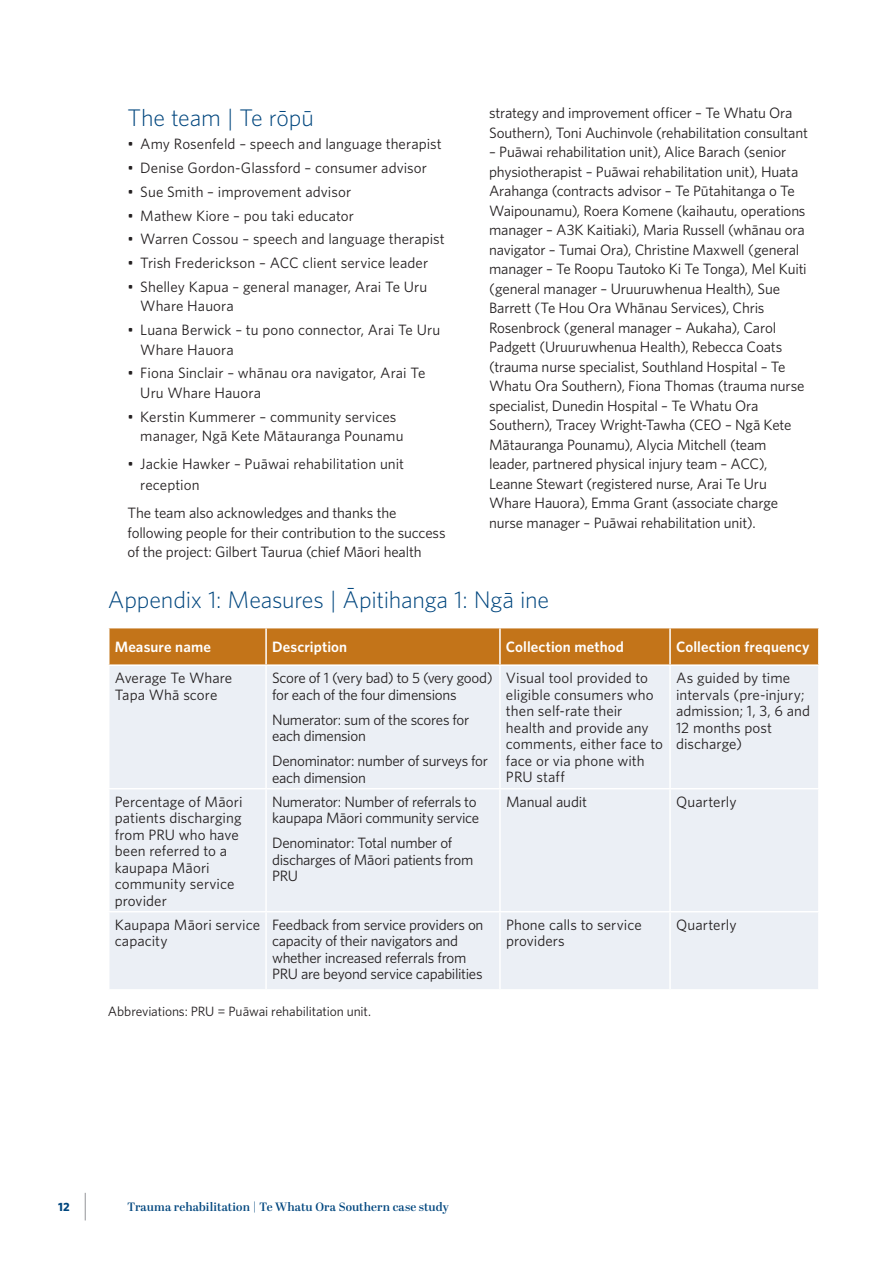
<style>
.page{position:relative;width:893px;height:1263px;background:#fff}
.page>*{position:absolute;margin:0;border:0;box-sizing:border-box;transform-origin:0 0}
.t1{font:300 24px "Whitney";letter-spacing:-.01em;color:#00467e}
.t2{font:15px/16.5px "Whitney";letter-spacing:-.01em;color:#231f20}
.t3{font:600 15px "Whitney";letter-spacing:.005em;color:#fff}
.t4{font:13.5px "Whitney";letter-spacing:-.01em;color:#231f20}
.t5{font:600 12px "Abril Display";letter-spacing:.005em;color:#00467e}
.t6{font:700 12px "Whitney";color:#00467e}
</style>
<div class="page">
<svg style="left:85px;top:1193px;width:1px;height:27px"></svg>
<div style="left:109px;top:628px;width:709px;height:36px;background:#c37419"></div>
<div style="left:109px;top:666px;width:709px;height:323px;background:#ebeff5"></div>
<hr style="left:265px;top:666px;width:2px;height:122px;background:#fff">
<hr style="left:499px;top:666px;width:2px;height:122px;background:#fff">
<hr style="left:669px;top:666px;width:2px;height:122px;background:#fff">
<hr style="left:108px;top:788px;width:158px;height:1px;background:#fff">
<hr style="left:266px;top:788px;width:234px;height:1px;background:#fff">
<hr style="left:265px;top:789px;width:2px;height:122px;background:#fff">
<hr style="left:500px;top:788px;width:170px;height:1px;background:#fff">
<hr style="left:499px;top:789px;width:2px;height:122px;background:#fff">
<hr style="left:670px;top:788px;width:150px;height:1px;background:#fff">
<hr style="left:669px;top:789px;width:2px;height:122px;background:#fff">
<hr style="left:108px;top:911px;width:158px;height:1px;background:#fff">
<hr style="left:266px;top:911px;width:234px;height:1px;background:#fff">
<hr style="left:265px;top:912px;width:2px;height:77px;background:#fff">
<hr style="left:500px;top:911px;width:170px;height:1px;background:#fff">
<hr style="left:499px;top:912px;width:2px;height:77px;background:#fff">
<hr style="left:670px;top:911px;width:150px;height:1px;background:#fff">
<hr style="left:669px;top:912px;width:2px;height:77px;background:#fff">
<hr style="left:265px;top:628px;width:2px;height:36px;background:#fff">
<hr style="left:499px;top:628px;width:2px;height:36px;background:#fff">
<hr style="left:669px;top:628px;width:2px;height:36px;background:#fff">
<p class="t2" style="left:489px;top:103px;width:320px;line-height:19.5px">strategy and improvement officer – Te Whatu Ora<br>Southern), Toni Auchinvole (rehabilitation consultant</p>
<p class="t2" style="left:489px;top:142px;width:319px;line-height:19.5px">– Puāwai rehabilitation unit), Alice Barach (senior physiotherapist – Puāwai rehabilitation unit), Huata Arahanga (contracts advisor – Te Pūtahitanga o Te Waipounamu), Roera Komene (kaihautu, operations manager – A3K Kaitiaki), Maria Russell (whānau ora navigator – Tumai Ora), Christine Maxwell (general manager – Te Roopu Tautoko Ki Te Tonga), Mel Kuiti (general manager – Uruuruwhenua Health), Sue Barrett (Te Hou Ora Whānau Services), Chris Rosenbrock (general manager – Aukaha), Carol Padgett (Uruuruwhenua Health), Rebecca Coats (trauma nurse specialist, Southland Hospital – Te Whatu Ora Southern), Fiona Thomas (trauma nurse specialist, Dunedin Hospital – Te Whatu Ora Southern), Tracey Wright-Tawha (CEO – Ngā Kete Mātauranga Pounamu), Alycia Mitchell (team leader, partnered physical injury team – ACC), Leanne Stewart (registered nurse, Arai Te Uru Whare Hauora), Emma Grant (associate charge nurse manager – Puāwai rehabilitation unit).</p>
<h1 class="t1" style="left:128px;top:101px;width:188px">The team | Te rōpū</h1>
<p class="t2" style="left:128px;top:135px;width:316px">• Amy Rosenfeld – speech and language therapist</p>
<p class="t2" style="left:128px;top:159px;width:301px">• Denise Gordon-Glassford – consumer advisor</p>
<p class="t2" style="left:128px;top:183px;width:225px">• Sue Smith – improvement advisor</p>
<p class="t2" style="left:128px;top:207px;width:228px">• Mathew Kiore – pou taki educator</p>
<p class="t2" style="left:128px;top:230px;width:319px">• Warren Cossou – speech and language therapist</p>
<p class="t2" style="left:128px;top:254px;width:302px">• Trish Frederickson – ACC client service leader</p>
<p class="t2" style="left:140px;top:276px;width:289px;line-height:19.5px;text-indent:-13px">• Shelley Kapua – general manager, Arai Te Uru<br>Whare Hauora</p>
<p class="t2" style="left:140px;top:320px;width:301px;line-height:19.5px;text-indent:-13px">• Luana Berwick – tu pono connector, Arai Te Uru<br>Whare Hauora</p>
<p class="t2" style="left:140px;top:363px;width:287px;line-height:19.5px;text-indent:-13px">• Fiona Sinclair – whānau ora navigator, Arai Te<br>Uru Whare Hauora</p>
<p class="t2" style="left:140px;top:406px;width:265px;line-height:19.5px;text-indent:-13px">• Kerstin Kummerer – community services manager, Ngā Kete Mātauranga Pounamu</p>
<p class="t2" style="left:140px;top:453px;width:265px;line-height:21px;text-indent:-13px">• Jackie Hawker – Puāwai rehabilitation unit reception</p>
<p class="t2" style="left:128px;top:503px;width:320px;line-height:19.5px">The team also acknowledges and thanks the following people for their contribution to the success of the project: Gilbert Taurua (chief Māori health</p>
<h1 class="t1" style="left:108px;top:584px;width:443px">Appendix 1: Measures | Āpitihanga 1: Ngā ine</h1>
<p class="t3" style="left:115px;top:637px;width:98px">Measure name</p>
<p class="t3" style="left:272px;top:637px;width:77px">Description</p>
<p class="t3" style="left:506px;top:637px;width:119px">Collection method</p>
<p class="t3" style="left:676px;top:637px;width:135px">Collection frequency</p>
<p class="t2" style="left:115px;top:669px;width:119px">Average Te Whare<br>Tapa Whā score</p>
<p class="t2" style="left:272px;top:669px;width:222px">Score of 1 (very bad) to 5 (very good) for each of the four dimensions</p>
<p class="t2" style="left:272px;top:711px;width:199px">Numerator: sum of the scores for each dimension</p>
<p class="t2" style="left:272px;top:752px;width:217px">Denominator: number of surveys for each dimension</p>
<p class="t2" style="left:506px;top:669px;width:158px">Visual tool provided to eligible consumers who then self-rate their health and provide any comments, either face to face or via phone with<br>PRU staff</p>
<p class="t2" style="left:676px;top:669px;width:136px">As guided by time intervals (pre-injury; admission; 1, 3, 6 and<br>12 months post discharge)</p>
<p class="t2" style="left:115px;top:793px;width:129px">Percentage of Māori patients discharging from PRU who have been referred to a kaupapa Māori community service provider</p>
<p class="t2" style="left:272px;top:793px;width:209px">Numerator: Number of referrals to kaupapa Māori community service</p>
<p class="t2" style="left:272px;top:834px;width:203px">Denominator: Total number of discharges of Māori patients from<br>PRU</p>
<p class="t2" style="left:506px;top:793px;width:83px">Manual audit</p>
<p class="t2" style="left:676px;top:793px;width:62px">Quarterly</p>
<p class="t2" style="left:115px;top:916px;width:147px">Kaupapa Māori service capacity</p>
<p class="t2" style="left:272px;top:916px;width:213px">Feedback from service providers on capacity of their navigators and whether increased referrals from PRU are beyond service capabilities</p>
<p class="t2" style="left:506px;top:916px;width:137px">Phone calls to service providers</p>
<p class="t2" style="left:676px;top:916px;width:62px">Quarterly</p>
<p class="t4" style="left:108px;top:1002px;width:265px">Abbreviations: PRU = Puāwai rehabilitation unit.</p>
<p class="t6" style="left:58px;top:1199px;width:13px">12</p>
<p class="t5" style="left:128px;top:1198px;width:323px">Trauma rehabilitation | Te Whatu Ora Southern case study</p>
</div>
